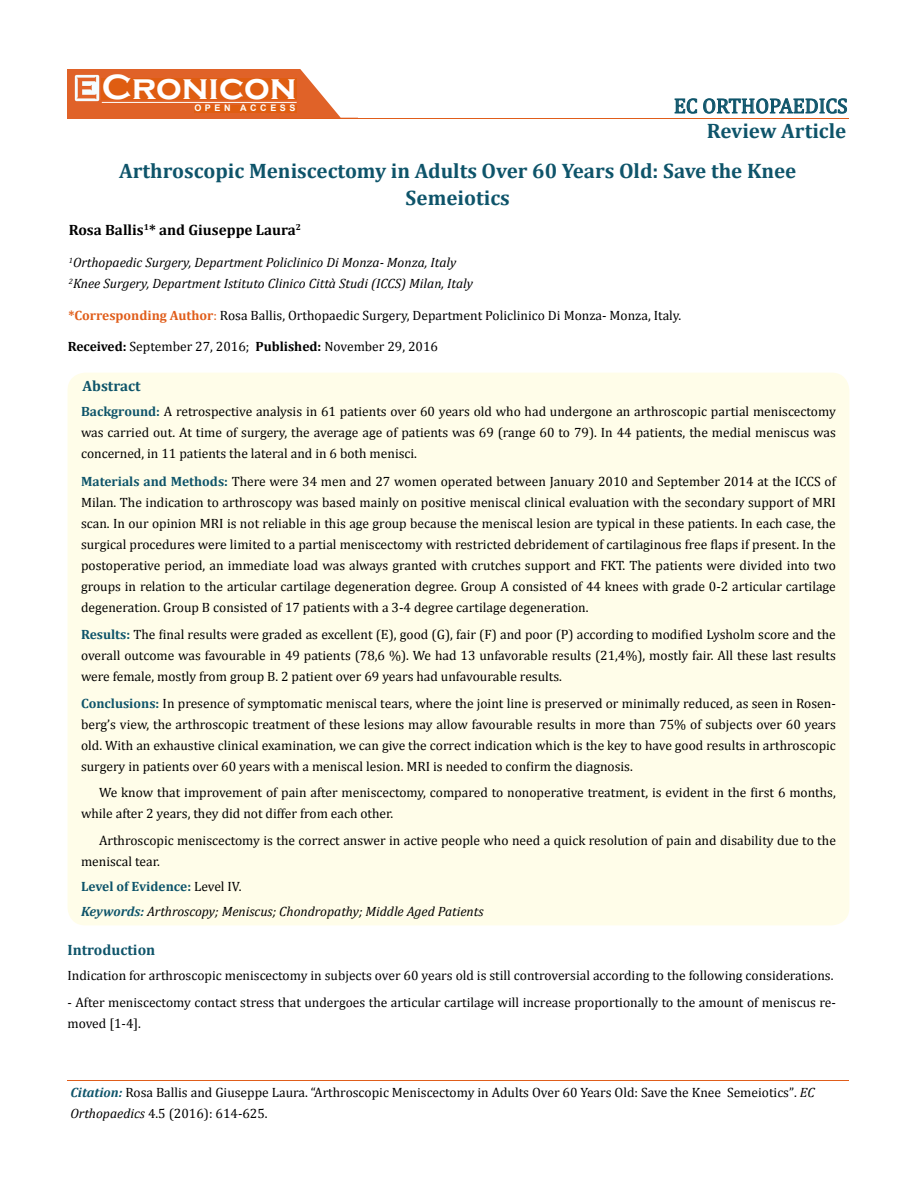
<style>
.page{position:relative;width:917px;height:1190px;background:#fff}
.page>*{position:absolute;margin:0;border:0;box-sizing:border-box;transform-origin:0 0}
.t1{font:700 36px "Copperplate Gothic";color:#fff}
.t2{font:700 21px/40.2px "Cambria";color:#0e546a}
.t3{font:21px "Cambria";color:#0e546a}
.t4{font:700 15px "Cambria";color:#000}
.t5{font:700 15px "Cambria";color:#0e546a}
.t6{font:13.5px/21px "Cambria";color:#000}
.t7{font:italic 13.5px/21px "Cambria";color:#000}
.t8{font:700 9px "Arial";letter-spacing:.4em;color:#fff}
.s1{font-weight:700;color:#e05d1a}
.s2{color:#e05d1a}
.s3{font-weight:700}
.s4{font-weight:700;color:#0e546a}
.s5{font-weight:700;font-style:normal;color:#0e546a}
.s6{font-style:normal}
.s7{font-weight:700;font-style:italic;color:#0e546a}
.s8{font-size:13.35px}
.s9{font-style:italic}
</style>
<div class="page">
<div style="left:67px;top:70px;width:290px;height:49px;background:#e06228"></div>
<svg style="left:300px;top:69px;width:58px;height:49px"></svg>
<img style="left:75px;top:75px;width:24px;height:26px">
<div style="left:102px;top:79px;width:195px;height:21px;background:#df5d11"></div>
<div style="left:194px;top:105px;width:103px;height:7px;background:#df5d11"></div>
<svg style="left:674px;top:98px;width:173px;height:16px"></svg>
<hr style="left:102px;top:102px;width:194px;height:1px;background:#fff">
<hr style="left:279px;top:118px;width:569px;height:1px;background:#e05d1a">
<hr style="left:67px;top:1080px;width:782px;height:1px;background:#e05d1a">
<div style="left:67px;top:372px;width:782px;height:553px;background:#fffde9;border-radius:18px"></div>
<h1 class="t1" style="left:102px;top:68px;width:196px">Cronicon</h1>
<p class="t8" style="left:194px;top:102px;width:103px">OPEN ACCESS</p>
<h2 class="t3" style="left:674px;top:93px;width:175px">EC ORTHOPAEDICS</h2>
<h2 class="t2" style="left:119px;top:110px;width:728px;text-indent:587px">Review Article<br>Arthroscopic Meniscectomy in Adults Over 60 Years Old: Save the Knee</h2>
<h2 class="t2" style="left:405px;top:177px;width:106px">Semeiotics</h2>
<p class="t4" style="left:69px;top:219px;width:234px">Rosa Ballis<sup>1</sup>* and Giuseppe Laura<sup>2</sup></p>
<p class="t7" style="left:69px;top:251px;width:405px"><sup>1</sup>Orthopaedic Surgery, Department Policlinico Di Monza- Monza, Italy<br><sup>2</sup>Knee Surgery, Department Istituto Clinico Città Studi (ICCS) Milan, Italy</p>
<p class="t6" style="left:68px;top:304px;width:614px"><span class="s1">*Corresponding Author</span><span class="s2">:</span> Rosa Ballis, Orthopaedic Surgery, Department Policlinico Di Monza- Monza, Italy.</p>
<p class="t6" style="left:68px;top:336px;width:372px"><span class="s3">Received:</span> September 27, 2016; <span class="s3">Published:</span> November 29, 2016</p>
<p class="t5" style="left:82px;top:376px;width:60px">Abstract</p>
<p class="t6" style="left:81px;top:401px;width:756px;text-align:justify"><span class="s4">Background:</span> A retrospective analysis in 61 patients over 60 years old who had undergone an arthroscopic partial meniscectomy was carried out. At time of surgery, the average age of patients was 69 (range 60 to 79). In 44 patients, the medial meniscus was concerned, in 11 patients the lateral and in 6 both menisci.</p>
<p class="t6" style="left:81px;top:471px;width:756px;text-align:justify"><span class="s4">Materials and Methods:</span> There were 34 men and 27 women operated between January 2010 and September 2014 at the ICCS of Milan. The indication to arthroscopy was based mainly on positive meniscal clinical evaluation with the secondary support of MRI scan. In our opinion MRI is not reliable in this age group because the meniscal lesion are typical in these patients. In each case, the surgical procedures were limited to a partial meniscectomy with restricted debridement of cartilaginous free flaps if present. In the postoperative period, an immediate load was always granted with crutches support and FKT. The patients were divided into two groups in relation to the articular cartilage degeneration degree. Group A consisted of 44 knees with grade 0-2 articular cartilage degeneration. Group B consisted of 17 patients with a 3-4 degree cartilage degeneration.</p>
<p class="t6" style="left:81px;top:623px;width:756px;text-align:justify"><span class="s4">Results:</span> The final results were graded as excellent (E), good (G), fair (F) and poor (P) according to modified Lysholm score and the overall outcome was favourable in 49 patients (78,6 %). We had 13 unfavorable results (21,4%), mostly fair. All these last results were female, mostly from group B. 2 patient over 69 years had unfavourable results.</p>
<p class="t6" style="left:81px;top:692px;width:756px;text-align:justify"><span class="s4">Conclusions:</span> In presence of symptomatic meniscal tears, where the joint line is preserved or minimally reduced, as seen in Rosen&shy;berg’s view, the arthroscopic treatment of these lesions may allow favourable results in more than 75% of subjects over 60 years old. With an exhaustive clinical examination, we can give the correct indication which is the key to have good results in arthroscopic surgery in patients over 60 years with a meniscal lesion. MRI is needed to confirm the diagnosis.</p>
<p class="t6" style="left:81px;top:782px;width:756px;text-indent:18px">We know that improvement of pain after meniscectomy, compared to nonoperative treatment, is evident in the first 6 months, while after 2 years, they did not differ from each other.</p>
<p class="t6" style="left:81px;top:829px;width:756px;text-indent:18px">Arthroscopic meniscectomy is the correct answer in active people who need a quick resolution of pain and disability due to the meniscal tear.</p>
<p class="t7" style="left:81px;top:873px;width:404px;line-height:25.2px"><span class="s5">Level of Evidence:</span> <span class="s6">Level IV.<br></span><span class="s4">Keywords:</span> Arthroscopy; Meniscus; Chondropathy; Middle Aged Patients</p>
<p class="t5" style="left:67px;top:938px;width:89px">Introduction</p>
<p class="t6" style="left:67px;top:964px;width:767px">Indication for arthroscopic meniscectomy in subjects over 60 years old is still controversial according to the following considerations.</p>
<p class="t6" style="left:67px;top:991px;width:769px">- After meniscectomy contact stress that undergoes the articular cartilage will increase proportionally to the amount of meniscus re&shy;moved [1-4].</p>
<p class="t6" style="left:70px;top:1081px;width:745px"><span class="s7">Citation:</span> Rosa Ballis and Giuseppe Laura. “Arthroscopic Meniscectomy in Adults Over 60 Years Old: Save the Knee Semeiotics”<span class="s8">.</span> <span class="s9">EC<br>Orthopaedics</span> <span class="s8">4</span>.5 (2016): 614-625.</p>
</div>
